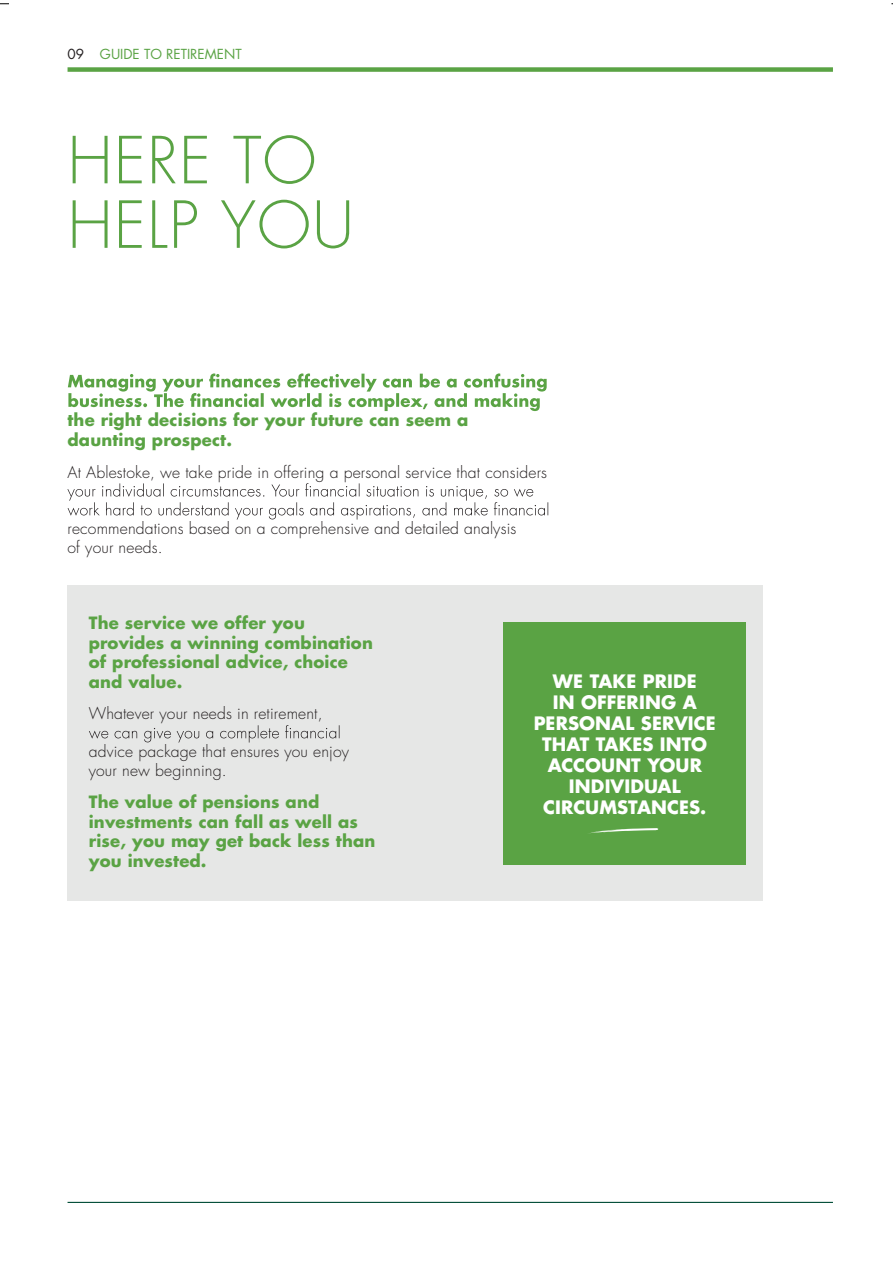
<style>
.page{position:relative;width:893px;height:1263px;background:#fff}
.page>*{position:absolute;margin:0;border:0;box-sizing:border-box;transform-origin:0 0}
.t1{font:300 63px/64.5px "Futura Std";letter-spacing:.02em;color:#5aa344}
.t2{font:700 18px/21px "Futura Std";letter-spacing:.005em;color:#fff;text-align:center}
.t3{font:700 16.5px/19.5px "Futura Std";letter-spacing:.01em;color:#5aa344}
.t4{font:300 15.75px/18.9px "Futura Std";letter-spacing:.01em;color:#231f20}
.t5{font:13.5px "Futura Std";color:#5aa344}
.t6{font:13.5px "Futura Std";color:#231f20}
</style>
<div class="page">
<div style="left:68px;top:67px;width:765px;height:5px;background:#5aa344"></div>
<hr style="left:68px;top:1202px;width:765px;height:1px;background:#004d36">
<svg style="left:68px;top:373px;width:479px;height:38px"></svg>
<svg style="left:67px;top:483px;width:481px;height:36px"></svg>
<div style="left:68px;top:585px;width:695px;height:316px;background:#e6e7e6"></div>
<div style="left:504px;top:622px;width:242px;height:242px;background:#5aa344"></div>
<svg style="left:591px;top:828px;width:68px;height:5px"></svg>
<svg style="left:89px;top:725px;width:250px;height:17px"></svg>
<svg style="left:0;top:3px;width:9px;height:2px"></svg>
<p class="t6" style="left:68px;top:45px;width:18px">09</p>
<p class="t5" style="left:100px;top:45px;width:143px">GUIDE TO RETIREMENT</p>
<h1 class="t1" style="left:68px;top:130px;width:288px">HERE TO<br>HELP YOU</h1>
<p class="t3" style="left:68px;top:410px;width:402px">the right decisions for your future can seem a daunting prospect.</p>
<p class="t4" style="left:68px;top:463px;width:481px">At Ablestoke, we take pride in offering a personal service that considers</p>
<p class="t4" style="left:68px;top:519px;width:450px">recommendations based on a comprehensive and detailed analysis of your needs.</p>
<p class="t3" style="left:89px;top:613px;width:286px">The service we offer you provides a winning combination of professional advice, choice and value.</p>
<p class="t4" style="left:89px;top:705px;width:235px">Whatever your needs in retirement,</p>
<p class="t4" style="left:89px;top:742px;width:262px">advice package that ensures you enjoy your new beginning.</p>
<p class="t3" style="left:89px;top:792px;width:288px">The value of pensions and investments can fall as well as rise, you may get back less than you invested.</p>
<p class="t2" style="left:534px;top:670px;width:184px">WE TAKE PRIDE<br>IN OFFERING A<br>PERSONAL SERVICE<br>THAT TAKES INTO<br>ACCOUNT YOUR<br>INDIVIDUAL<br>CIRCUMSTANCES.</p>
</div>
